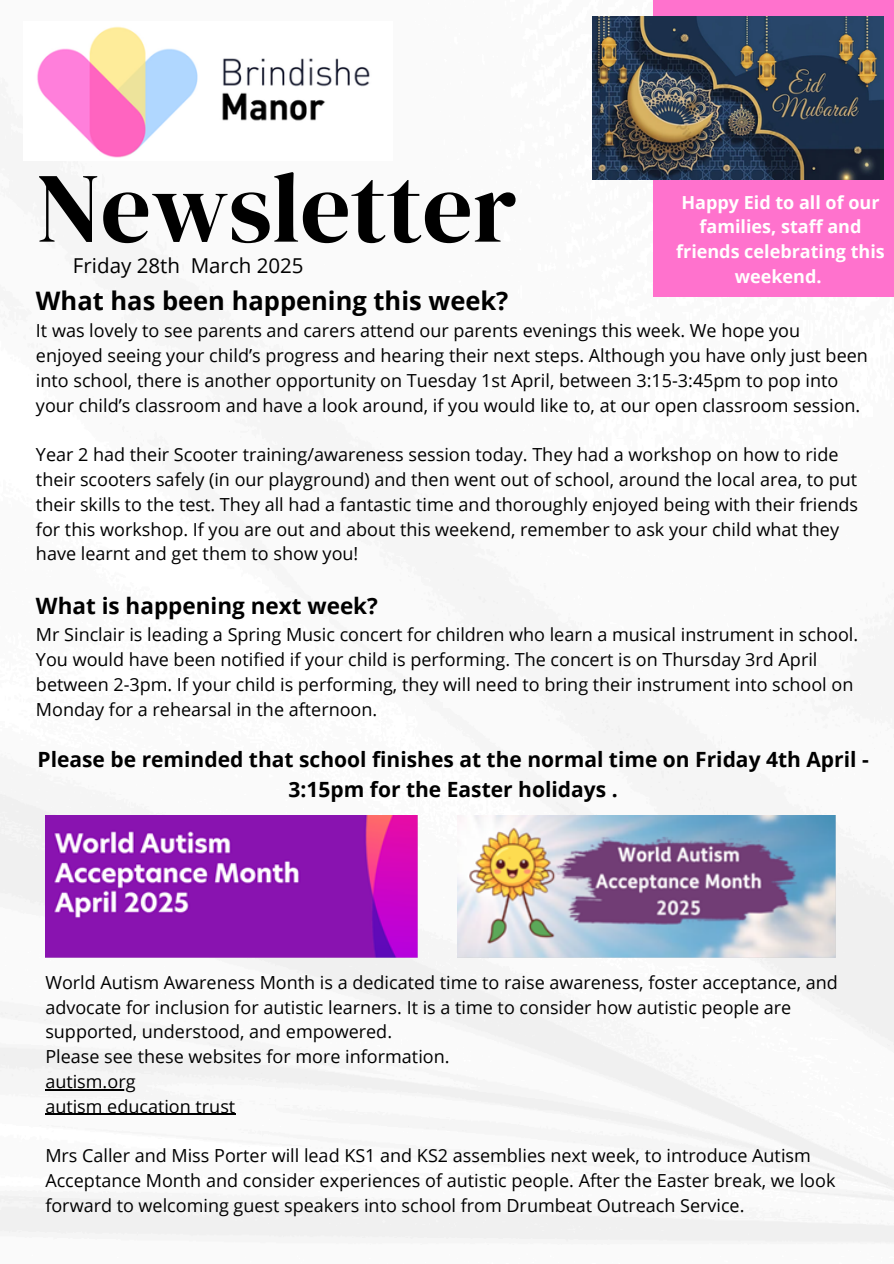
<style>
.page{position:relative;width:894px;height:1264px;background:#fff}
.page>*{position:absolute;margin:0;border:0;box-sizing:border-box;transform-origin:0 0}
.t1{font:99.3px "DM Serif Display";color:#000}
.t2{font:700 25.5px "Open Sans";color:#000}
.t3{font:700 22.5px "Open Sans";color:#000}
.t4{font:700 21px/29.2px "Open Sans";color:#000;text-align:center}
.t5{font:20.55px "Open Sans";color:#000}
.t6{font:18px/24.8px "Open Sans";color:#000}
.t7{font:700 18px/24.8px "Open Sans";color:#fff;text-align:center}
</style>
<div class="page">
<img style="left:0;top:16px;width:893px;height:1227px">
<img style="left:24px;top:22px;width:369px;height:138px">
<img style="left:45px;top:815px;width:373px;height:143px">
<img style="left:457px;top:815px;width:379px;height:143px">
<div style="left:652px;top:0;width:241px;height:297px;background:#ff72cd"></div>
<img style="left:592px;top:17px;width:291px;height:163px">
<hr style="left:45px;top:1089px;width:90px;height:1px;background:#000">
<hr style="left:45px;top:1113px;width:190px;height:1px;background:#000">
<p class="t1" style="left:36px;top:139px;width:482px">Newsletter</p>
<p class="t5" style="left:73px;top:251px;width:232px">Friday 28th March 2025</p>
<p class="t7" style="left:676px;top:189px;width:210px">Happy Eid to all of our families, staff and friends celebrating this weekend.</p>
<p class="t2" style="left:36px;top:283px;width:474px">What has been happening this week?</p>
<h4 class="t6" style="left:36px;top:318px;width:833px">It was lovely to see parents and carers attend our parents evenings this week. We hope you enjoyed seeing your child’s progress and hearing their next steps. Although you have only just been into school, there is another opportunity on Tuesday 1st April, between 3:15-3:45pm to pop into your child’s classroom and have a look around, if you would like to, at our open classroom session.</h4>
<p class="t6" style="left:36px;top:442px;width:823px">Year 2 had their Scooter training/awareness session today. They had a workshop on how to ride their scooters safely (in our playground) and then went out of school, around the local area, to put their skills to the test. They all had a fantastic time and thoroughly enjoyed being with their friends for this workshop. If you are out and about this weekend, remember to ask your child what they have learnt and get them to show you!</p>
<p class="t3" style="left:36px;top:590px;width:343px">What is happening next week?</p>
<h1 class="t6" style="left:36px;top:622px;width:823px">Mr Sinclair is leading a Spring Music concert for children who learn a musical instrument in school.<br>You would have been notified if your child is performing. The concert is on Thursday 3rd April between 2-3pm. If your child is performing, they will need to bring their instrument into school on Monday for a rehearsal in the afternoon.</h1>
<h3 class="t4" style="left:37px;top:744px;width:832px">Please be reminded that school finishes at the normal time on Friday 4th April -<br>3:15pm for the Easter holidays .</h3>
<p class="t6" style="left:45px;top:969px;width:793px">World Autism Awareness Month is a dedicated time to raise awareness, foster acceptance, and advocate for inclusion for autistic learners. It is a time to consider how autistic people are supported, understood, and empowered.</p>
<p class="t6" style="left:45px;top:1043px;width:405px">Please see these websites for more information.</p>
<p class="t6" style="left:45px;top:1068px;width:92px">autism.org</p>
<h2 class="t6" style="left:45px;top:1093px;width:191px">autism education trust</h2>
<p class="t6" style="left:45px;top:1142px;width:791px">Mrs Caller and Miss Porter will lead KS1 and KS2 assemblies next week, to introduce Autism<br>Acceptance Month and consider experiences of autistic people. After the Easter break, we look forward to welcoming guest speakers into school from Drumbeat Outreach Service.</p>
</div>
